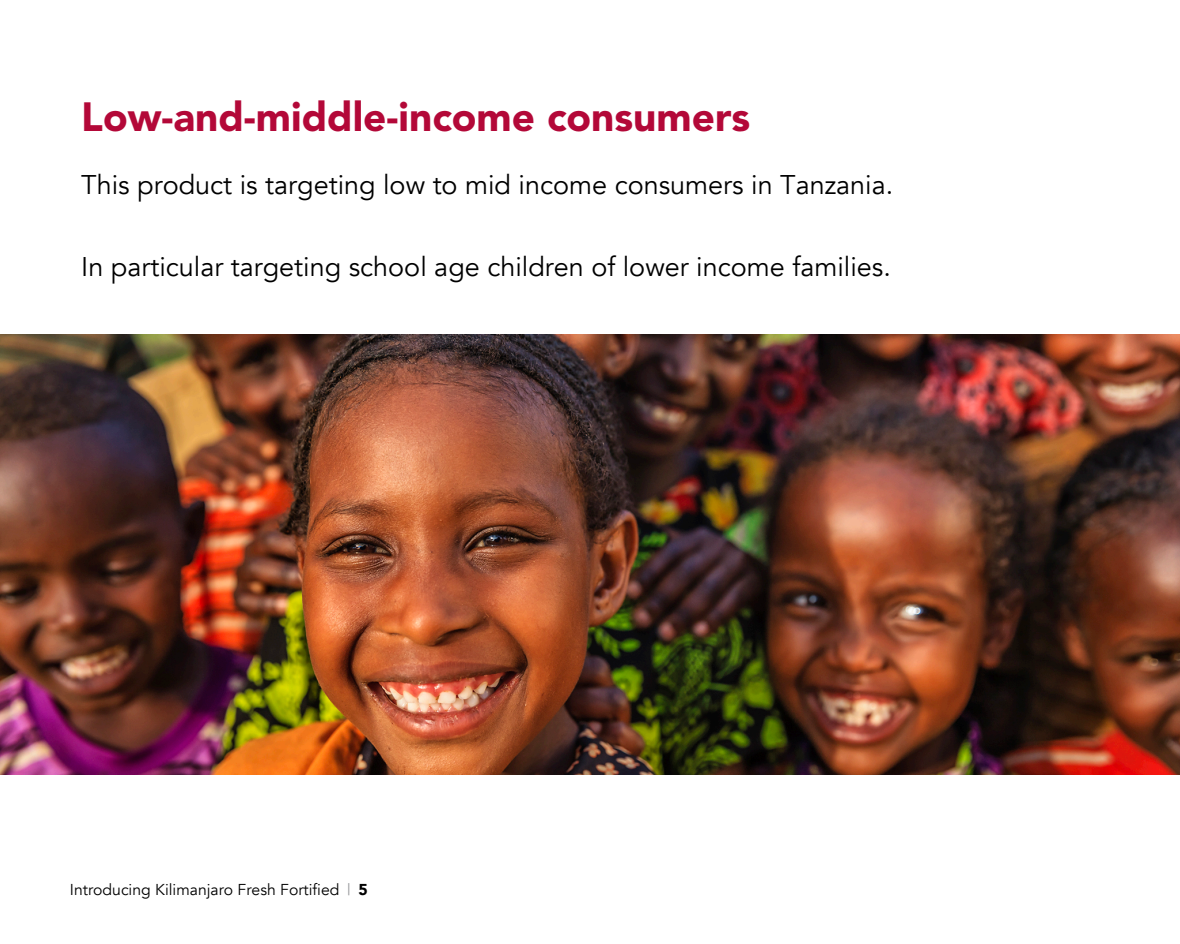
<style>
.page{position:relative;width:1180px;height:944px;background:#fff}
.page>*{position:absolute;margin:0;border:0;box-sizing:border-box;transform-origin:0 0}
.text{font:900 40.5px "Avenir";color:#b30838}
.text-2{font:27px "Avenir";color:#000}
.t1{font:15.75px "Avenir";color:#000}
.s1{color:#939598}
.s2{font-weight:900}
</style>
<div class="page">
<img style="left:0;top:335px;width:1180px;height:439px">
<p class="text" style="left:81px;top:92px;width:670px">Low-and-middle-income consumers</p>
<p class="text-2" style="left:81px;top:169px;width:813px">This product is targeting low to mid income consumers in Tanzania.</p>
<p class="text-2" style="left:81px;top:251px;width:811px">In particular targeting school age children of lower income families.</p>
<p class="t1" style="left:70px;top:880px;width:300px">Introducing Kilimanjaro Fresh Fortified <span class="s1">|</span> <span class="s2">5</span></p>
</div>
